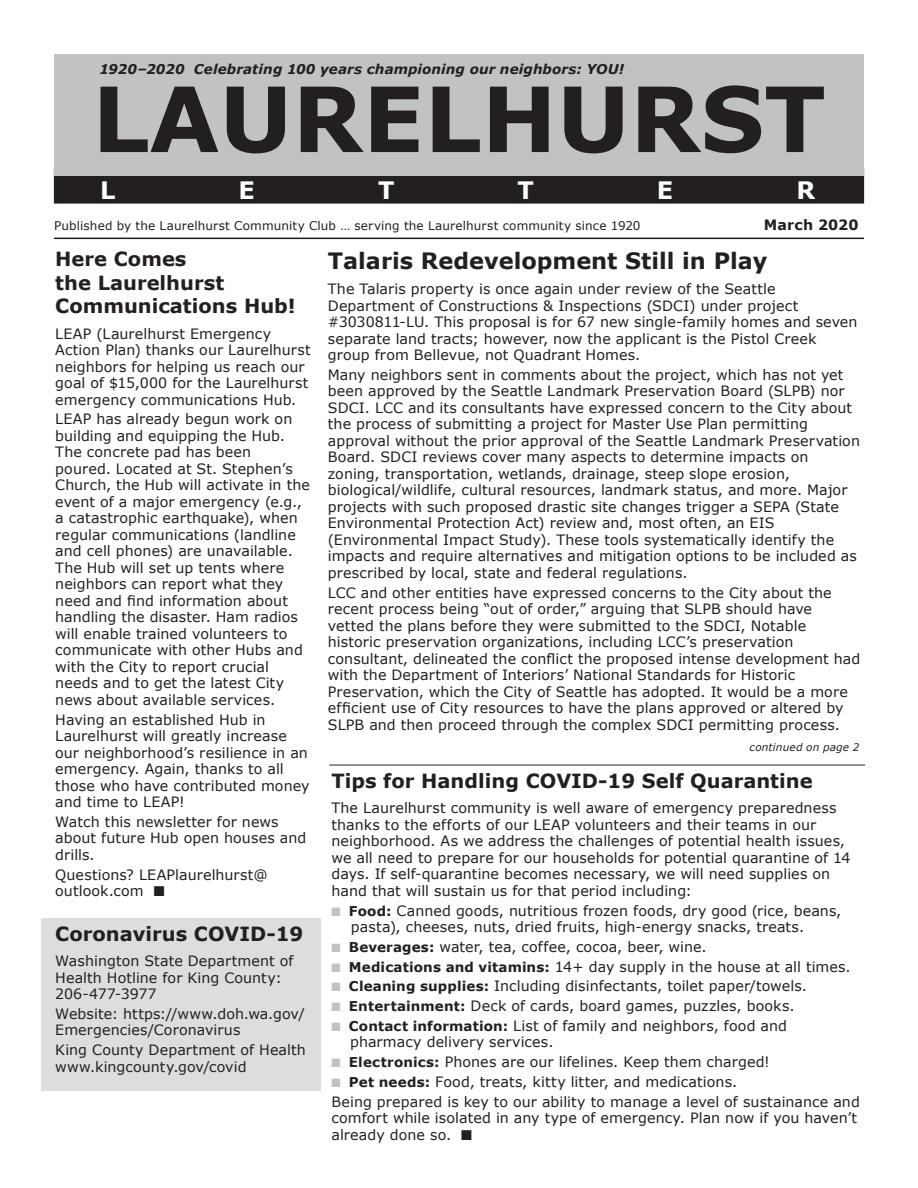
<style>
.page{position:relative;width:918px;height:1188px;background:#fff}
.page>*{position:absolute;margin:0;border:0;box-sizing:border-box;transform-origin:0 0}
.t1{font:700 90px "Verdana";color:#231f20}
.t2{font:700 24px "Verdana";color:#fff}
.Headline{font:700 22.5px "Verdana";color:#231f20}
.Subhead{font:700 19.5px/23.4px "Verdana";color:#231f20}
.Body_text{font:14.25px/16.5px "Verdana";letter-spacing:.005em;color:#231f20}
.Body_text-2{font:700 14.25px "Verdana";letter-spacing:.005em;color:#231f20}
.t3{font:italic 700 13.5px "Verdana";letter-spacing:.005em;color:#231f20}
.Body_text-3{font:12px "Verdana";letter-spacing:.01em;color:#231f20}
.Body_text-4{font:italic 10.5px "Verdana";letter-spacing:.015em;color:#231f20}
.s1{color:#c1c2c4}
.s2{font-weight:700;font-size:13.5px}
</style>
<div class="page">
<hr style="left:54px;top:238px;width:810px;height:1px;background:#231f20">
<div style="left:54px;top:168px;width:810px;height:35px;background:#231f20"></div>
<div style="left:54px;top:55px;width:810px;height:121px;background:#c1c2c4"></div>
<hr style="left:329px;top:765px;width:536px;height:1px;background:#231f20">
<div style="left:42px;top:918px;width:279px;height:173px;background:#dcdddf"></div>
<p class="t3" style="left:100px;top:60px;width:526px">1920–2020 Celebrating 100 years championing our neighbors: YOU!</p>
<p class="t1" style="left:92px;top:56px;width:735px">LAURELHURST</p>
<p class="t2" style="left:100px;top:173px;width:17px">L</p>
<p class="t2" style="left:239px;top:173px;width:18px">E</p>
<p class="t2" style="left:378px;top:173px;width:18px">T</p>
<p class="t2" style="left:518px;top:173px;width:18px">T</p>
<p class="t2" style="left:657px;top:173px;width:18px">E</p>
<p class="t2" style="left:797px;top:173px;width:20px">R</p>
<p class="Body_text-3" style="left:54px;top:218px;width:588px">Published by the Laurelhurst Community Club … serving the Laurelhurst community since 1920</p>
<p class="Body_text-2" style="left:764px;top:215px;width:96px">March 2020</p>
<p class="Subhead" style="left:55px;top:247px;width:242px">Here Comes<br>the Laurelhurst<br>Communications Hub!</p>
<p class="Body_text" style="left:55px;top:325px;width:257px">LEAP (Laurelhurst Emergency Action Plan) thanks our Laurelhurst neighbors for helping us reach our goal of $15,000 for the Laurelhurst emergency communications Hub.</p>
<p class="Body_text" style="left:55px;top:411px;width:256px">LEAP has already begun work on building and equipping the Hub.<br>The concrete pad has been poured. Located at St. Stephen’s<br>Church, the Hub will activate in the event of a major emergency (e.g., a catastrophic earthquake), when regular communications (landline and cell phones) are unavailable.<br>The Hub will set up tents where neighbors can report what they need and find information about handling the disaster. Ham radios will enable trained volunteers to communicate with other Hubs and with the City to report crucial needs and to get the latest City news about available services.</p>
<p class="Body_text" style="left:55px;top:711px;width:256px">Having an established Hub in<br>Laurelhurst will greatly increase our neighborhood’s resilience in an emergency. Again, thanks to all those who have contributed money and time to LEAP!</p>
<p class="Body_text" style="left:55px;top:813px;width:253px">Watch this newsletter for news about future Hub open houses and drills.</p>
<p class="Body_text" style="left:55px;top:866px;width:214px">Questions? LEAPlaurelhurst@ outlook.com ■</p>
<p class="Subhead" style="left:55px;top:921px;width:250px">Coronavirus COVID-19</p>
<p class="Body_text" style="left:55px;top:953px;width:240px">Washington State Department of<br>Health Hotline for King County:<br>206-477-3977</p>
<p class="Body_text" style="left:55px;top:1005px;width:251px">Website: https://www.doh.wa.gov/<br>Emergencies/Coronavirus</p>
<p class="Body_text" style="left:55px;top:1042px;width:252px">King County Department of Health www.kingcounty.gov/covid</p>
<p class="Headline" style="left:328px;top:244px;width:441px">Talaris Redevelopment Still in Play</p>
<p class="Body_text" style="left:328px;top:280px;width:531px">The Talaris property is once again under review of the Seattle Department of Constructions &amp; Inspections (SDCI) under project #3030811-LU. This proposal is for 67 new single-family homes and seven separate land tracts; however, now the applicant is the Pistol Creek group from Bellevue, not Quadrant Homes.</p>
<p class="Body_text" style="left:328px;top:366px;width:534px">Many neighbors sent in comments about the project, which has not yet been approved by the Seattle Landmark Preservation Board (SLPB) nor SDCI. LCC and its consultants have expressed concern to the City about the process of submitting a project for Master Use Plan permitting approval without the prior approval of the Seattle Landmark Preservation Board. SDCI reviews cover many aspects to determine impacts on zoning, transportation, wetlands, drainage, steep slope erosion, biological/wildlife, cultural resources, landmark status, and more. Major projects with such proposed drastic site changes trigger a SEPA (State Environmental Protection Act) review and, most often, an EIS (Environmental Impact Study). These tools systematically identify the impacts and require alternatives and mitigation options to be included as prescribed by local, state and federal regulations.</p>
<p class="Body_text" style="left:328px;top:584px;width:534px">LCC and other entities have expressed concerns to the City about the recent process being “out of order,” arguing that SLPB should have vetted the plans before they were submitted to the SDCI, Notable historic preservation organizations, including LCC’s preservation consultant, delineated the conflict the proposed intense development had with the Department of Interiors’ National Standards for Historic Preservation, which the City of Seattle has adopted. It would be a more efficient use of City resources to have the plans approved or altered by SLPB and then proceed through the complex SDCI permitting process.</p>
<p class="Body_text-4" style="left:750px;top:740px;width:112px">continued on page 2</p>
<p class="Subhead" style="left:332px;top:769px;width:483px">Tips for Handling COVID-19 Self Quarantine</p>
<p class="Body_text" style="left:332px;top:800px;width:521px">The Laurelhurst community is well aware of emergency preparedness thanks to the efforts of our LEAP volunteers and their teams in our neighborhood. As we address the challenges of potential health issues, we all need to prepare for our households for potential quarantine of 14 days. If self-quarantine becomes necessary, we will need supplies on hand that will sustain us for that period including:</p>
<p class="Body_text" style="left:351px;top:902px;width:492px;text-indent:-19px"><span class="s1">■</span> <span class="s2">Food:</span> Canned goods, nutritious frozen foods, dry good (rice, beans, pasta), cheeses, nuts, dried fruits, high-energy snacks, treats.</p>
<p class="Body_text" style="left:332px;top:938px;width:377px"><span class="s1">■</span> <span class="s2">Beverages:</span> water, tea, coffee, cocoa, beer, wine.</p>
<p class="Body_text" style="left:332px;top:958px;width:521px"><span class="s1">■</span> <span class="s2">Medications and vitamins:</span> 14+ day supply in the house at all times.</p>
<p class="Body_text" style="left:332px;top:978px;width:477px"><span class="s1">■</span> <span class="s2">Cleaning supplies:</span> Including disinfectants, toilet paper/towels.</p>
<p class="Body_text" style="left:332px;top:997px;width:465px"><span class="s1">■</span> <span class="s2">Entertainment:</span> Deck of cards, board games, puzzles, books.</p>
<p class="Body_text" style="left:350px;top:1017px;width:438px;text-indent:-19px"><span class="s1">■</span> <span class="s2">Contact information:</span> List of family and neighbors, food and pharmacy delivery services.</p>
<p class="Body_text" style="left:332px;top:1053px;width:440px"><span class="s1">■</span> <span class="s2">Electronics:</span> Phones are our lifelines. Keep them charged!</p>
<p class="Body_text" style="left:332px;top:1073px;width:407px"><span class="s1">■</span> <span class="s2">Pet needs:</span> Food, treats, kitty litter, and medications.</p>
<p class="Body_text" style="left:332px;top:1093px;width:530px">Being prepared is key to our ability to manage a level of sustainance and comfort while isolated in any type of emergency. Plan now if you haven’t already done so. ■</p>
</div>
